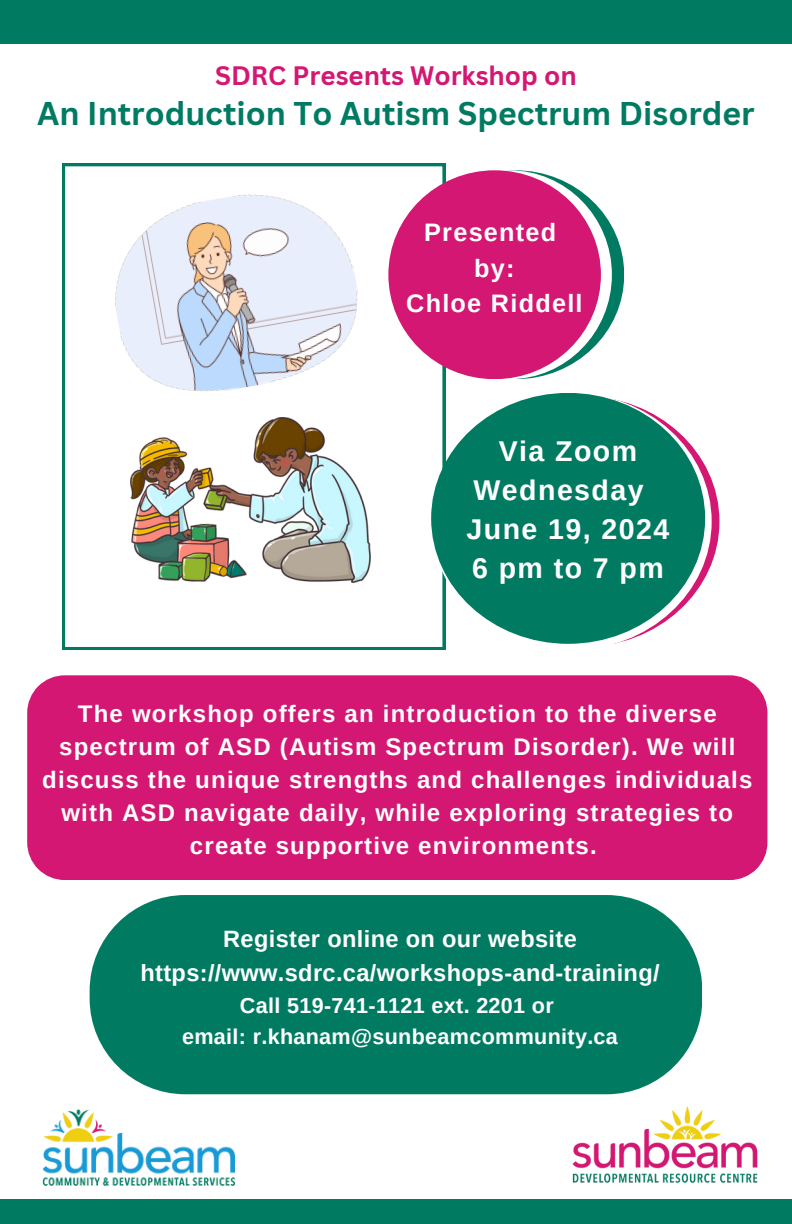
<style>
.page{position:relative;width:792px;height:1224px;background:#fff}
.page>*{position:absolute;margin:0;border:0;box-sizing:border-box;transform-origin:0 0}
.t1{font:700 32px "Canva Sans";color:#007b62}
.t2{font:700 28.6px/39px "Arimo";letter-spacing:.05em;color:#fff}
.t3{font:700 28.6px "Arimo";letter-spacing:.375em;color:#fff}
.t4{font:700 26px "Canva Sans";color:#d31772}
.t5{font:700 25.2px "Arimo";letter-spacing:.05em;color:#fff}
.t6{font:700 24px/33px "Arimo";letter-spacing:.05em;color:#fff;text-align:center}
.t7{font:700 23.6px "Arimo";letter-spacing:.015em;color:#fff}
.t8{font:700 21.6px "Arimo";letter-spacing:.015em;color:#fff}
</style>
<div class="page">
<div style="left:90px;top:895px;width:612px;height:199px;background:#007b62;border-radius:96px"></div>
<img style="left:572px;top:1106px;width:186px;height:77px">
<svg style="left:62px;top:163px;width:383px;height:486px"></svg>
<img style="left:100px;top:177px;width:271px;height:230px">
<img style="left:131px;top:417px;width:240px;height:165px">
<div style="left:27px;top:675px;width:740px;height:205px;background:#d31772"></div>
<div style="left:407px;top:170px;width:217px;height:209px;background:#007b62;border-radius:50%"></div>
<div style="left:407px;top:170px;width:205px;height:209px;background:#fff;border-radius:50%"></div>
<div style="left:388px;top:170px;width:213px;height:209px;background:#d31772;border-radius:50%"></div>
<div style="left:445px;top:396px;width:274px;height:251px;background:#d31772;border-radius:50%"></div>
<svg style="left:431px;top:393px;width:281px;height:257px;fill:#fff"></svg>
<div style="left:431px;top:393px;width:274px;height:251px;background:#007b62;border-radius:50%"></div>
<img style="left:43px;top:1109px;width:192px;height:77px">
<div style="left:0;top:0;width:792px;height:43px;background:#007b62"></div>
<div style="left:0;top:1200px;width:791px;height:24px;background:#007b62"></div>
<p class="t4" style="left:215px;top:57px;width:363px">SDRC Presents Workshop on</p>
<p class="t1" style="left:37px;top:91px;width:719px">An Introduction To Autism Spectrum Disorder</p>
<p class="t5" style="left:424px;top:219px;width:134px">Presented</p>
<p class="t5" style="left:474px;top:254px;width:42px">by:</p>
<h2 class="t5" style="left:406px;top:289px;width:178px">Chloe Riddell</h2>
<p class="t2" style="left:467px;top:432px;width:204px;text-indent:32px">Via Zoom<br>Wednesday<br>June 19, 2024</p>
<p class="t3" style="left:472px;top:552px;width:193px">6pmto7pm</p>
<p class="t6" style="left:42px;top:697px;width:712px">The workshop offers an introduction to the diverse spectrum of ASD (Autism Spectrum Disorder). We will discuss the unique strengths and challenges individuals with ASD navigate daily, while exploring strategies to create supportive environments.</p>
<p class="t7" style="left:223px;top:925px;width:355px">Register online on our website</p>
<p class="t7" style="left:140px;top:960px;width:521px">https://www.sdrc.ca/workshops-and-training/</p>
<p class="t8" style="left:240px;top:993px;width:315px">Call 519-741-1121 ext. 2201 or</p>
<p class="t8" style="left:182px;top:1025px;width:437px">email: r.khanam@sunbeamcommunity.ca</p>
</div>
